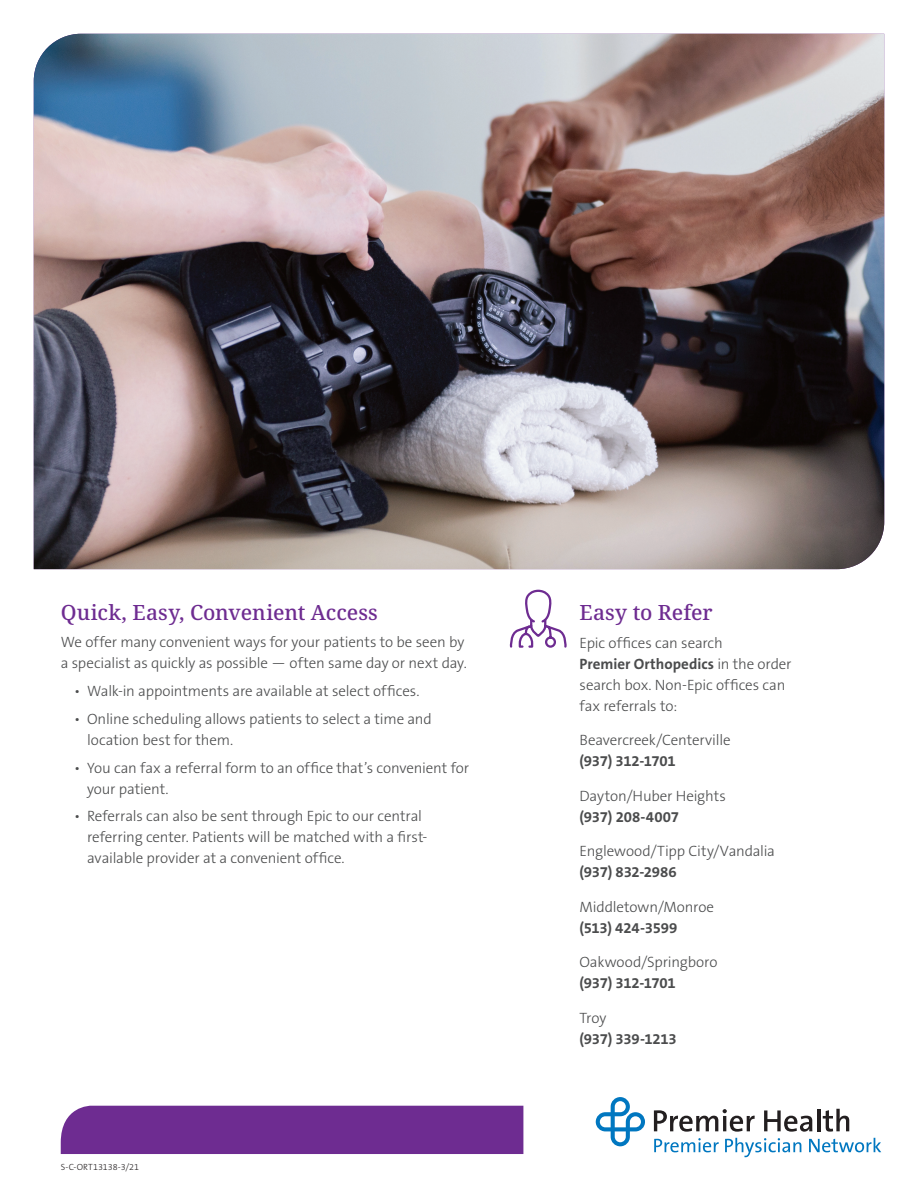
<style>
.page{position:relative;width:918px;height:1188px;background:#fff}
.page>*{position:absolute;margin:0;border:0;box-sizing:border-box;transform-origin:0 0}
.subhead{font:500 21px "Noto Serif";color:#6e2c91}
.Body_text{font:300 15px/21px "The Sans B3";letter-spacing:-.01em;color:#4b4c4d}
.Body_text-2{font:700 15px "The Sans B7";letter-spacing:-.015em;color:#4b4c4d}
.Body_text-3{font:300 9px "The Sans B3";letter-spacing:.005em;color:#231f20}
.s1{font-family:"The Sans B7";font-weight:700}
</style>
<div class="page">
<div style="left:61px;top:1106px;width:462px;height:48px;background:#6e2c91"></div>
<svg style="left:596px;top:1097px;width:49px;height:49px"></svg>
<svg style="left:654px;top:1109px;width:101px;height:23px"></svg>
<svg style="left:764px;top:1110px;width:48px;height:22px"></svg>
<hr style="left:817px;top:1109px;width:3px;height:22px;background:#231f20">
<svg style="left:823px;top:1109px;width:26px;height:23px"></svg>
<svg style="left:654px;top:1138px;width:65px;height:14px"></svg>
<svg style="left:725px;top:1138px;width:76px;height:19px"></svg>
<svg style="left:809px;top:1138px;width:72px;height:14px"></svg>
<img style="left:34px;top:34px;width:850px;height:535px">
<svg style="left:509px;top:589px;width:58px;height:59px"></svg>
<p class="subhead" style="left:61px;top:598px;width:319px">Quick, Easy, Convenient Access</p>
<p class="Body_text" style="left:61px;top:632px;width:408px">We offer many convenient ways for your patients to be seen by a specialist as quickly as possible — often same day or next day.</p>
<p class="Body_text" style="left:74px;top:681px;width:347px">• Walk-in appointments are available at select offices.</p>
<p class="Body_text" style="left:87px;top:709px;width:346px;text-indent:-13px">• Online scheduling allows patients to select a time and location best for them.</p>
<p class="Body_text" style="left:87px;top:758px;width:384px;text-indent:-13px">• You can fax a referral form to an office that’s convenient for your patient.</p>
<p class="Body_text" style="left:87px;top:806px;width:342px;text-indent:-13px">• Referrals can also be sent through Epic to our central referring center. Patients will be matched with a first&shy;available provider at a convenient office.</p>
<p class="Body_text-3" style="left:61px;top:1162px;width:80px">S-C-ORT13138-3/21</p>
<p class="subhead" style="left:580px;top:598px;width:135px">Easy to Refer</p>
<p class="Body_text" style="left:580px;top:633px;width:214px">Epic offices can search<br><span class="s1">Premier Orthopedics</span> in the order search box. Non-Epic offices can fax referrals to:</p>
<p class="Body_text" style="left:580px;top:730px;width:153px">Beavercreek/Centerville</p>
<p class="Body_text-2" style="left:580px;top:753px;width:98px">(937) 312-1701</p>
<p class="Body_text" style="left:580px;top:786px;width:148px">Dayton/Huber Heights</p>
<p class="Body_text-2" style="left:580px;top:809px;width:101px">(937) 208-4007</p>
<p class="Body_text" style="left:580px;top:841px;width:197px">Englewood/Tipp City/Vandalia</p>
<p class="Body_text-2" style="left:580px;top:864px;width:99px">(937) 832-2986</p>
<p class="Body_text" style="left:580px;top:897px;width:136px">Middletown/Monroe</p>
<p class="Body_text-2" style="left:580px;top:920px;width:99px">(513) 424-3599</p>
<p class="Body_text" style="left:580px;top:952px;width:139px">Oakwood/Springboro</p>
<p class="Body_text-2" style="left:580px;top:975px;width:98px">(937) 312-1701</p>
<p class="Body_text" style="left:580px;top:1008px;width:28px">Troy</p>
<p class="Body_text-2" style="left:580px;top:1031px;width:99px">(937) 339-1213</p>
</div>
